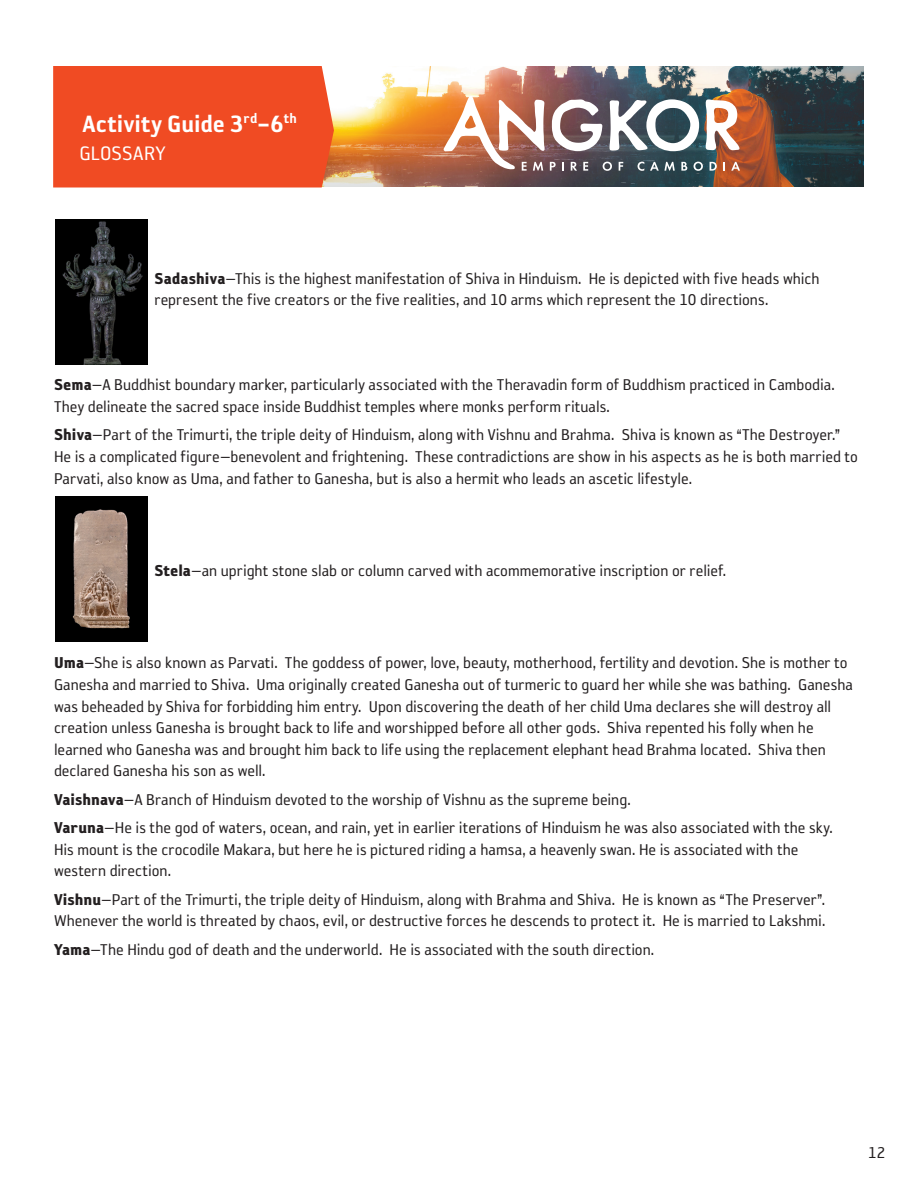
<style>
.page{position:relative;width:918px;height:1188px;background:#fff}
.page>*{position:absolute;margin:0;border:0;box-sizing:border-box;transform-origin:0 0}
.t1{font:27px "Reykjavik One OT C Gauge";letter-spacing:.01em;color:#fff}
.t2{font:22.5px "Reykjavik One OT A Gauge";letter-spacing:.005em;color:#fff}
.t3{font:18px/21.6px "Reykjavik One OT A Gauge";color:#231f20}
.s1{font-family:"Reykjavik One OT D Gauge"}
</style>
<div class="page">
<img style="left:334px;top:66px;width:530px;height:121px">
<img style="left:444px;top:96px;width:296px;height:75px">
<div style="left:53px;top:66px;width:281px;height:122px;background:#f04b23"></div>
<img style="left:55px;top:220px;width:93px;height:144px">
<img style="left:55px;top:497px;width:93px;height:145px">
<h1 class="t1" style="left:83px;top:109px;width:216px">Activity Guide 3<sup>rd</sup>–6<sup>th</sup></h1>
<p class="t2" style="left:80px;top:142px;width:88px">GLOSSARY</p>
<p class="t3" style="left:154px;top:268px;width:667px"><span class="s1">Sadashiva</span>—This is the highest manifestation of Shiva in Hinduism. He is depicted with five heads which represent the five creators or the five realities, and 10 arms which represent the 10 directions.</p>
<p class="t3" style="left:54px;top:374px;width:782px"><span class="s1">Sema</span>—A Buddhist boundary marker, particularly associated with the Theravadin form of Buddhism practiced in Cambodia.<br>They delineate the sacred space inside Buddhist temples where monks perform rituals.</p>
<p class="t3" style="left:54px;top:424px;width:805px"><span class="s1">Shiva</span>—Part of the Trimurti, the triple deity of Hinduism, along with Vishnu and Brahma. Shiva is known as “The Destroyer.”<br>He is a complicated figure—benevolent and frightening. These contradictions are show in his aspects as he is both married to<br>Parvati, also know as Uma, and father to Ganesha, but is also a hermit who leads an ascetic lifestyle.</p>
<p class="t3" style="left:154px;top:559px;width:573px"><span class="s1">Stela</span>—an upright stone slab or column carved with acommemorative inscription or relief.</p>
<p class="t3" style="left:54px;top:652px;width:801px"><span class="s1">Uma</span>—She is also known as Parvati. The goddess of power, love, beauty, motherhood, fertility and devotion. She is mother to Ganesha and married to Shiva. Uma originally created Ganesha out of turmeric to guard her while she was bathing. Ganesha was beheaded by Shiva for forbidding him entry. Upon discovering the death of her child Uma declares she will destroy all creation unless Ganesha is brought back to life and worshipped before all other gods. Shiva repented his folly when he learned who Ganesha was and brought him back to life using the replacement elephant head Brahma located. Shiva then declared Ganesha his son as well.</p>
<p class="t3" style="left:54px;top:789px;width:578px"><span class="s1">Vaishnava</span>—A Branch of Hinduism devoted to the worship of Vishnu as the supreme being.</p>
<p class="t3" style="left:54px;top:817px;width:780px"><span class="s1">Varuna</span>—He is the god of waters, ocean, and rain, yet in earlier iterations of Hinduism he was also associated with the sky.<br>His mount is the crocodile Makara, but here he is pictured riding a hamsa, a heavenly swan. He is associated with the western direction.</p>
<p class="t3" style="left:54px;top:889px;width:773px"><span class="s1">Vishnu</span>—Part of the Trimurti, the triple deity of Hinduism, along with Brahma and Shiva. He is known as “The Preserver”.<br>Whenever the world is threated by chaos, evil, or destructive forces he descends to protect it. He is married to Lakshmi.</p>
<p class="t3" style="left:54px;top:939px;width:602px"><span class="s1">Yama</span>—The Hindu god of death and the underworld. He is associated with the south direction.</p>
<p class="t3" style="left:868px;top:1142px;width:19px">12</p>
</div>
